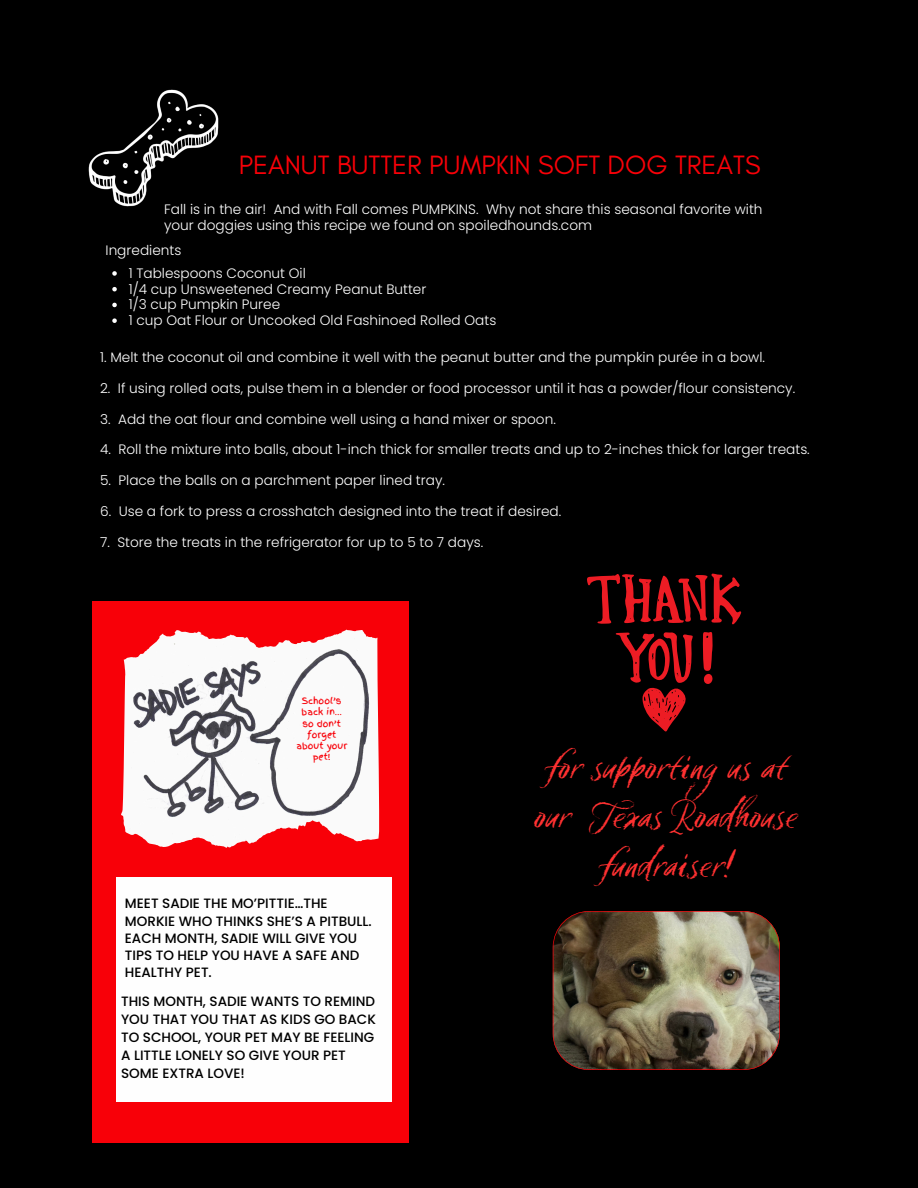
<style>
.page{position:relative;width:918px;height:1188px;background:#000}
.page>*{position:absolute;margin:0;border:0;box-sizing:border-box;transform-origin:0 0}
.t1{font:35.7px/48.8px "Six Hands Chalk";color:#ff3131;text-align:center}
.t2{font:27px "Glacial Indifference";color:#f80008}
.t3{font:300 13.65px/16.2px "Poppins";color:#fff}
.t4{font:500 13.5px/17.2px "Poppins";color:#000}
.t5{font:8.85px/11.1px "Finger Paint";color:#f80008;text-align:center}
.s1{font-family:"Noto Sans Gurmukhi"}
</style>
<div class="page">
<img style="left:88px;top:89px;width:131px;height:118px">
<svg style="left:112px;top:271px;width:5px;height:5px"></svg>
<svg style="left:112px;top:287px;width:5px;height:4px"></svg>
<svg style="left:112px;top:303px;width:5px;height:4px"></svg>
<svg style="left:112px;top:318px;width:5px;height:5px"></svg>
<div style="left:92px;top:601px;width:316px;height:541px;background:#f80008"></div>
<div style="left:116px;top:877px;width:276px;height:225px;background:#fefefe"></div>
<img style="left:121px;top:630px;width:225px;height:217px">
<svg style="left:587px;top:573px;width:155px;height:52px"></svg>
<svg style="left:703px;top:632px;width:10px;height:52px"></svg>
<svg style="left:616px;top:632px;width:77px;height:100px"></svg>
<img style="left:553px;top:911px;width:227px;height:159px">
<h4 class="t2" style="left:239px;top:148px;width:523px">PEANUT BUTTER PUMPKIN SOFT DOG TREATS</h4>
<h4 class="t3" style="left:164px;top:201px;width:600px">Fall is in the air! And with Fall comes PUMPKINS. Why not share this seasonal favorite with your doggies using this recipe we found on spoiledhounds.com</h4>
<h4 class="t3" style="left:106px;top:242px;width:77px">Ingredients</h4>
<h4 class="t3" style="left:129px;top:265px;width:179px">1 Tablespoons Coconut Oil</h4>
<h4 class="t3" style="left:129px;top:281px;width:299px">1/4 cup Unsweetened Creamy Peanut Butter</h4>
<h4 class="t3" style="left:129px;top:297px;width:153px">1/3 cup Pumpkin Puree</h4>
<h4 class="t3" style="left:129px;top:312px;width:369px">1 cup Oat Flour or Uncooked Old Fashinoed Rolled Oats</h4>
<h2 class="t3" style="left:100px;top:349px;width:666px">1. Melt the coconut oil and combine it well with the peanut butter and the pumpkin purée in a bowl.</h2>
<h4 class="t3" style="left:100px;top:380px;width:697px">2. If using rolled oats, pulse them in a blender or food processor until it has a powder/flour consistency.</h4>
<h4 class="t3" style="left:100px;top:411px;width:457px">3. Add the oat flour and combine well using a hand mixer or spoon.</h4>
<h4 class="t3" style="left:100px;top:441px;width:711px">4. Roll the mixture into balls, about 1-inch thick for smaller treats and up to 2-inches thick for larger treats.</h4>
<p class="t3" style="left:100px;top:472px;width:346px">5. Place the balls on a parchment paper lined tray.</p>
<p class="t3" style="left:100px;top:503px;width:463px">6. Use a fork to press a crosshatch designed into the treat if desired.</p>
<p class="t3" style="left:100px;top:534px;width:385px">7. Store the treats in the refrigerator for up to 5 to 7 days.</p>
<p class="t5" style="left:296px;top:696px;width:53px">School’s back in<span class="s1">… </span>so don’t forget about your pet!</p>
<h3 class="t4" style="left:125px;top:895px;width:248px">MEET SADIE THE MO’PITTIE…THE<br>MORKIE WHO THINKS SHE’S A PITBULL.<br>EACH MONTH, SADIE WILL GIVE YOU<br>TIPS TO HELP YOU HAVE A SAFE AND<br>HEALTHY PET.</h3>
<h3 class="t4" style="left:121px;top:992px;width:256px;line-height:18px">THIS MONTH, SADIE WANTS TO REMIND<br>YOU THAT YOU THAT AS KIDS GO BACK<br>TO SCHOOL, YOUR PET MAY BE FEELING<br>A LITTLE LONELY SO GIVE YOUR PET<br>SOME EXTRA LOVE!</h3>
<p class="t1" style="left:532px;top:742px;width:265px">for supportingus at our Texas Roadhouse fundraiser!</p>
</div>
